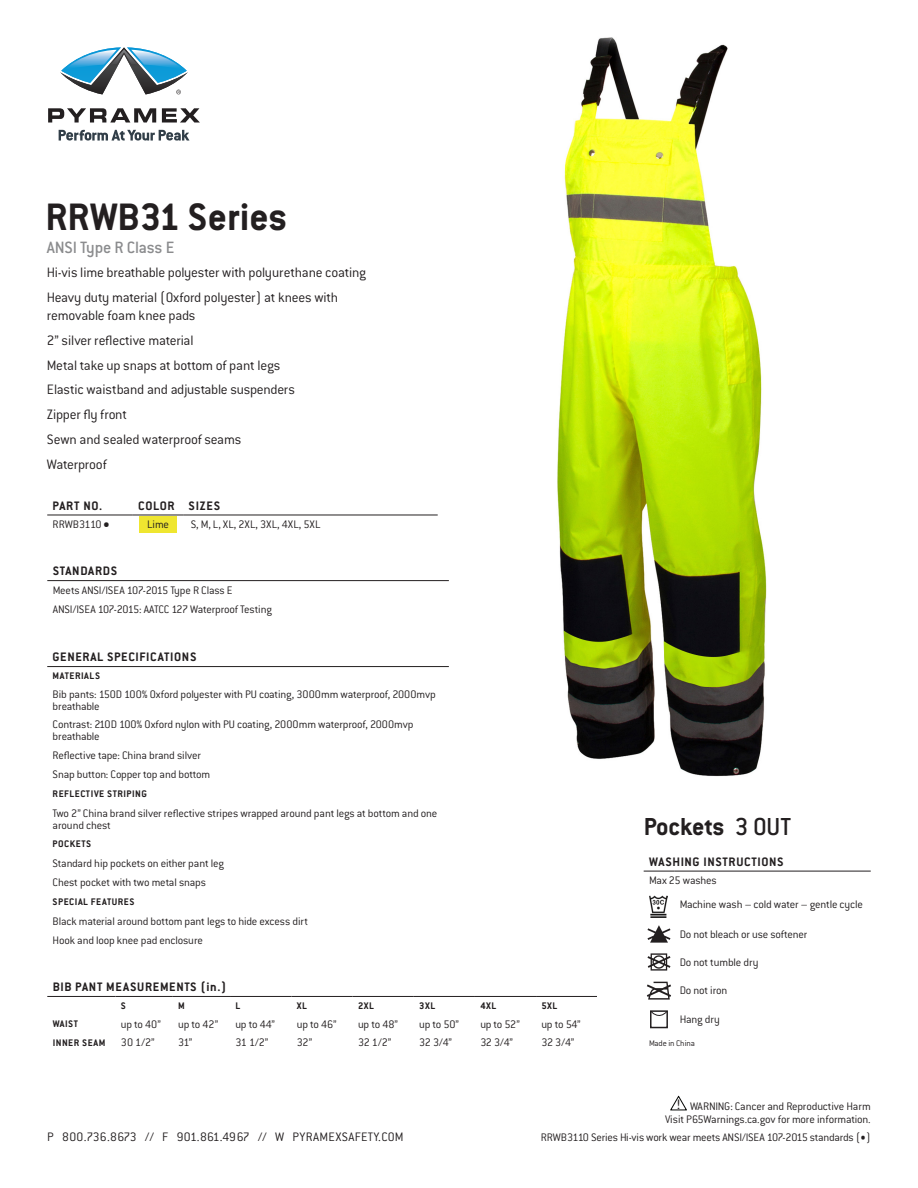
<style>
.page{position:relative;width:918px;height:1188px;background:#fff}
.page>*{position:absolute;margin:0;border:0;box-sizing:border-box;transform-origin:0 0}
.Model_Name{font:700 42px "Conduit ITC Std";color:#231f20}
.Model_Name-2{font:700 27px "Conduit ITC Std";color:#231f20}
.Model_Name-3{font:500 18px "Conduit ITC Std";letter-spacing:-.015em;color:#8b8c8e}
.Description___no_rul{font:300 15px/18px "Conduit ITC Std";letter-spacing:-.015em;color:#231f20}
.t1{font:700 13.5px "Conduit ITC Std";letter-spacing:.05em;color:#231f20}
.t2{font:300 13.5px "Conduit ITC Std";letter-spacing:.015em;color:#231f20}
.Part_No{font:300 12px/12px "Conduit ITC Std";letter-spacing:-.015em;color:#231f20}
.Description___no_rul-2{font:300 12px "Conduit ITC Std";letter-spacing:-.02em;color:#231f20}
.Part_No-2{font:700 10.5px "Conduit ITC Std";letter-spacing:.05em;color:#231f20}
.Part_No-3{font:300 9px "Conduit ITC Std";letter-spacing:-.015em;color:#231f20}
.s1{font-weight:900;font-size:13.8px}
.s2{font-weight:500}
.s3{font-weight:400;font-size:15px}
.s4{font-size:13.8px}
</style>
<div class="page">
<svg style="left:59px;top:130px;width:130px;height:11px"></svg>
<svg style="left:48px;top:108px;width:152px;height:15px"></svg>
<svg style="left:60px;top:47px;width:128px;height:47px"></svg>
<svg style="left:670px;top:1095px;width:17px;height:15px"></svg>
<img style="left:440px;top:37px;width:327px;height:740px">
<hr style="left:47px;top:515px;width:86px;height:1px;background:#231f20">
<hr style="left:133px;top:515px;width:50px;height:1px;background:#231f20">
<hr style="left:183px;top:515px;width:255px;height:1px;background:#231f20">
<div style="left:139px;top:516px;width:38px;height:17px;background:#efe630"></div>
<hr style="left:47px;top:996px;width:69px;height:1px;background:#231f20">
<hr style="left:116px;top:996px;width:57px;height:1px;background:#231f20">
<hr style="left:173px;top:996px;width:57px;height:1px;background:#231f20">
<hr style="left:230px;top:996px;width:62px;height:1px;background:#231f20">
<hr style="left:292px;top:996px;width:61px;height:1px;background:#231f20">
<hr style="left:353px;top:996px;width:61px;height:1px;background:#231f20">
<hr style="left:414px;top:996px;width:61px;height:1px;background:#231f20">
<hr style="left:475px;top:996px;width:61px;height:1px;background:#231f20">
<hr style="left:536px;top:996px;width:61px;height:1px;background:#231f20">
<hr style="left:47px;top:666px;width:402px;height:1px;background:#231f20">
<hr style="left:47px;top:580px;width:402px;height:1px;background:#231f20">
<hr style="left:644px;top:871px;width:30px;height:1px;background:#231f20">
<hr style="left:674px;top:871px;width:197px;height:1px;background:#231f20">
<svg style="left:647px;top:925px;width:23px;height:18px"></svg>
<svg style="left:647px;top:953px;width:23px;height:18px"></svg>
<svg style="left:647px;top:982px;width:24px;height:18px"></svg>
<div style="left:650px;top:1010px;width:18px;height:18px;border:2px solid #231f20"></div>
<svg style="left:650px;top:1010px;width:18px;height:11px"></svg>
<img style="left:650px;top:896px;width:18px;height:22px">
<p class="Model_Name" style="left:45px;top:191px;width:243px">RRWB31 Series</p>
<p class="Model_Name-3" style="left:47px;top:236px;width:129px">ANSI Type R Class E</p>
<p class="Description___no_rul" style="left:47px;top:263px;width:321px">Hi-vis lime breathable polyester with polyurethane coating</p>
<p class="Description___no_rul" style="left:47px;top:288px;width:293px">Heavy duty material (Oxford polyester) at knees with removable foam knee pads</p>
<p class="Description___no_rul" style="left:47px;top:331px;width:148px">2” silver reflective material</p>
<p class="Description___no_rul" style="left:47px;top:356px;width:235px">Metal take up snaps at bottom of pant legs</p>
<p class="Description___no_rul" style="left:47px;top:380px;width:250px">Elastic waistband and adjustable suspenders</p>
<p class="Description___no_rul" style="left:47px;top:405px;width:82px">Zipper fly front</p>
<p class="Description___no_rul" style="left:47px;top:430px;width:196px">Sewn and sealed waterproof seams</p>
<p class="Description___no_rul" style="left:47px;top:455px;width:61px">Waterproof</p>
<p class="t1" style="left:53px;top:497px;width:51px">PART NO.</p>
<p class="t1" style="left:138px;top:497px;width:38px">COLOR</p>
<p class="t1" style="left:189px;top:497px;width:33px">SIZES</p>
<p class="Part_No" style="left:53px;top:518px;width:58px">RRWB3110 <span class="s1">•</span></p>
<p class="Part_No" style="left:147px;top:518px;width:23px">Lime</p>
<p class="Part_No" style="left:191px;top:518px;width:131px">S, M, L, XL, 2XL, 3XL, 4XL, 5XL</p>
<p class="t1" style="left:53px;top:562px;width:66px">STANDARDS</p>
<p class="Part_No" style="left:53px;top:584px;width:181px">Meets ANSI/ISEA 107-2015 Type R Class E</p>
<p class="Part_No" style="left:53px;top:603px;width:221px">ANSI/ISEA 107-2015: AATCC 127 Waterproof Testing</p>
<p class="t1" style="left:53px;top:648px;width:145px">GENERAL SPECIFICATIONS</p>
<p class="Part_No-2" style="left:53px;top:669px;width:49px">MATERIALS</p>
<p class="Part_No" style="left:53px;top:688px;width:385px">Bib pants: 150D 100% Oxford polyester with PU coating, 3000mm waterproof, 2000mvp breathable</p>
<p class="Part_No" style="left:53px;top:718px;width:362px">Contrast: 210D 100% Oxford nylon with PU coating, 2000mm waterproof, 2000mvp breathable</p>
<p class="Part_No" style="left:53px;top:749px;width:150px">Reflective tape: China brand silver</p>
<p class="Part_No" style="left:53px;top:768px;width:159px">Snap button: Copper top and bottom</p>
<p class="Part_No-2" style="left:53px;top:788px;width:96px">REFLECTIVE STRIPING</p>
<p class="Part_No" style="left:53px;top:807px;width:386px">Two 2” China brand silver reflective stripes wrapped around pant legs at bottom and one around chest</p>
<p class="Part_No-2" style="left:53px;top:837px;width:40px">POCKETS</p>
<p class="Part_No" style="left:53px;top:857px;width:173px">Standard hip pockets on either pant leg</p>
<p class="Part_No" style="left:53px;top:876px;width:155px">Chest pocket with two metal snaps</p>
<p class="Part_No-2" style="left:53px;top:895px;width:83px">SPECIAL FEATURES</p>
<p class="Part_No" style="left:53px;top:915px;width:257px">Black material around bottom pant legs to hide excess dirt</p>
<p class="Part_No" style="left:53px;top:934px;width:152px">Hook and loop knee pad enclosure</p>
<p class="t1" style="left:53px;top:979px;width:175px">BIB PANT MEASUREMENTS (in.)</p>
<p class="Part_No-2" style="left:121px;top:999px;width:6px">S</p>
<p class="Part_No-2" style="left:178px;top:999px;width:8px">M</p>
<p class="Part_No-2" style="left:235px;top:999px;width:6px">L</p>
<p class="Part_No-2" style="left:297px;top:999px;width:12px">XL</p>
<p class="Part_No-2" style="left:358px;top:999px;width:17px">2XL</p>
<p class="Part_No-2" style="left:419px;top:999px;width:17px">3XL</p>
<p class="Part_No-2" style="left:480px;top:999px;width:17px">4XL</p>
<p class="Part_No-2" style="left:541px;top:999px;width:17px">5XL</p>
<p class="Part_No-2" style="left:53px;top:1018px;width:27px">WAIST</p>
<p class="Part_No" style="left:121px;top:1018px;width:41px">up to 40”</p>
<p class="Part_No" style="left:178px;top:1018px;width:41px">up to 42”</p>
<p class="Part_No" style="left:235px;top:1018px;width:41px">up to 44”</p>
<p class="Part_No" style="left:297px;top:1018px;width:41px">up to 46”</p>
<p class="Part_No" style="left:358px;top:1018px;width:41px">up to 48”</p>
<p class="Part_No" style="left:419px;top:1018px;width:41px">up to 50”</p>
<p class="Part_No" style="left:480px;top:1018px;width:41px">up to 52”</p>
<p class="Part_No" style="left:541px;top:1018px;width:41px">up to 54”</p>
<p class="Part_No-2" style="left:53px;top:1036px;width:54px">INNER SEAM</p>
<p class="Part_No" style="left:121px;top:1036px;width:35px">30 1/2”</p>
<p class="Part_No" style="left:178px;top:1036px;width:16px">31”</p>
<p class="Part_No" style="left:235px;top:1036px;width:35px">31 1/2”</p>
<p class="Part_No" style="left:297px;top:1036px;width:17px">32”</p>
<p class="Part_No" style="left:358px;top:1036px;width:35px">32 1/2”</p>
<p class="Part_No" style="left:419px;top:1036px;width:34px">32 3/4”</p>
<p class="Part_No" style="left:480px;top:1036px;width:34px">32 3/4”</p>
<p class="Part_No" style="left:541px;top:1036px;width:34px">32 3/4”</p>
<p class="Model_Name-2" style="left:644px;top:810px;width:149px">Pockets <span class="s2">3 OUT</span></p>
<p class="t1" style="left:649px;top:853px;width:136px">WASHING INSTRUCTIONS</p>
<p class="Part_No" style="left:649px;top:874px;width:69px">Max 25 washes</p>
<p class="Part_No" style="left:680px;top:898px;width:185px">Machine wash – cold water – gentle cycle</p>
<p class="Part_No" style="left:680px;top:928px;width:129px">Do not bleach or use softener</p>
<p class="Part_No" style="left:680px;top:956px;width:80px">Do not tumble dry</p>
<p class="Part_No" style="left:680px;top:984px;width:49px">Do not iron</p>
<p class="Part_No" style="left:680px;top:1013px;width:42px">Hang dry</p>
<p class="Part_No-3" style="left:649px;top:1038px;width:47px">Made in China</p>
<p class="Part_No" style="left:665px;top:1099px;width:207px;line-height:13.5px;text-align:right"><span class="s3">!</span> WARNING: Cancer and Reproductive Harm<br>Visit P65Warnings.ca.gov for more information.</p>
<p class="t2" style="left:47px;top:1128px;width:358px">P 800.736.8673 // F 901.861.4967 // W PYRAMEXSAFETY.COM</p>
<p class="Description___no_rul-2" style="left:541px;top:1130px;width:332px">RRWB3110 Series Hi-vis work wear meets ANSI/ISEA 107-2015 standards (<span class="s4">•</span>)</p>
</div>
